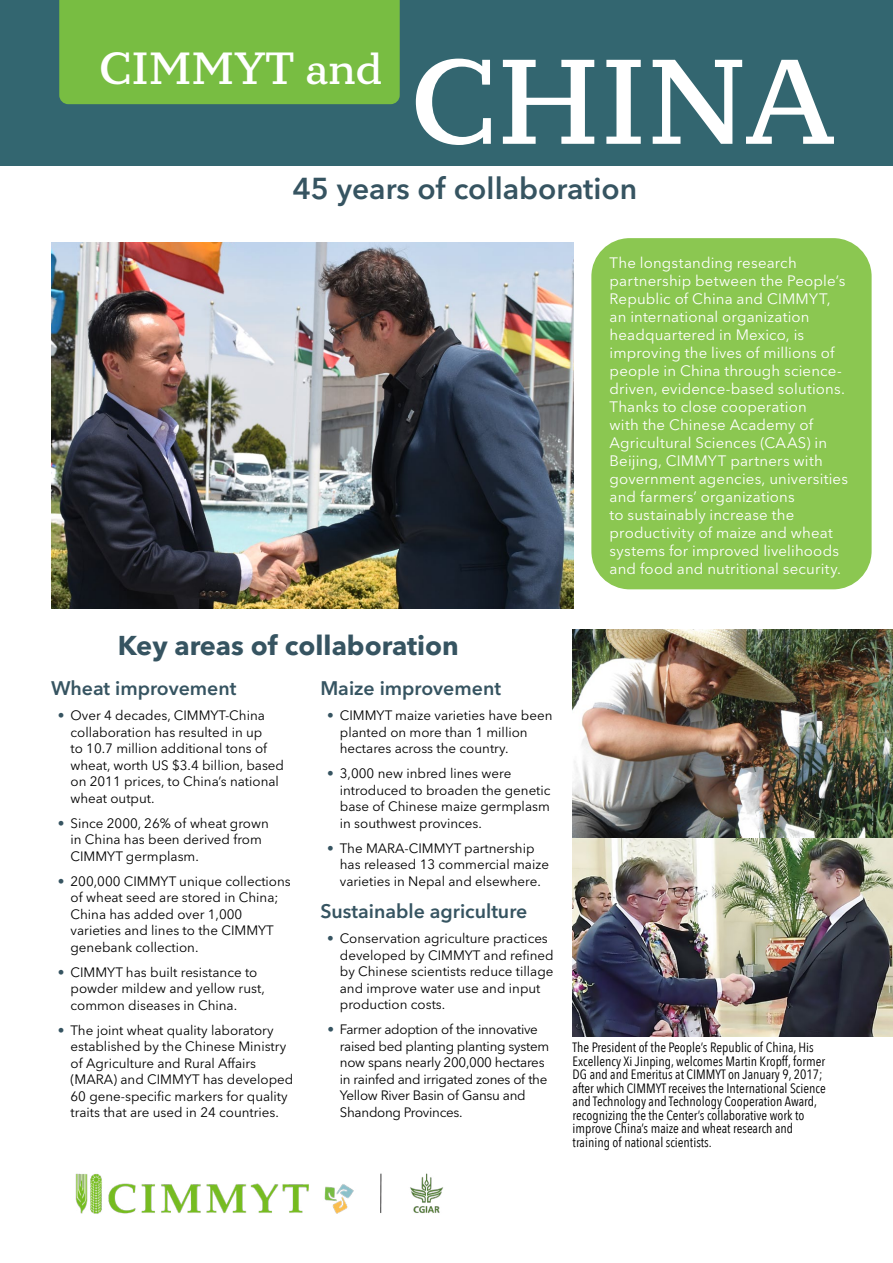
<style>
.page{position:relative;width:893px;height:1263px;background:#fff}
.page>*{position:absolute;margin:0;border:0;box-sizing:border-box;transform-origin:0 0}
.t1{font:500 120px "Circe Slab C";color:#fff}
.t2{font:500 45px "Circe Slab C";color:#fff}
.t3{font:600 30px "Avenir Next LT Pro";color:#365461}
.t4{font:700 27px "Avenir Next LT Pro";color:#365461}
.t5{font:600 19.5px "Avenir Next LT Pro";color:#365461}
.t6{font:15px/18px "Avenir Next LT Pro";letter-spacing:.01em;color:#fff}
.t7{font:13.5px/16.5px "Avenir Next LT Pro";color:#000}
.t8{font:13.5px/13.5px "Avenir Next Condensed";color:#000}
.t9{font:13.5px/16.5px "Avenir Next LT Pro";letter-spacing:-.02em;color:#000}
.s1{color:#365461}
</style>
<div class="page">
<img style="left:51px;top:242px;width:523px;height:366px">
<div style="left:0;top:0;width:893px;height:165px;background:#336670"></div>
<div style="left:591px;top:238px;width:281px;height:351px;background:#8bc751;border-radius:38px"></div>
<img style="left:573px;top:629px;width:320px;height:407px">
<div style="left:59px;top:0;width:341px;height:104px;background:#78bd42"></div>
<img style="left:75px;top:1173px;width:368px;height:41px">
<h2 class="t2" style="left:99px;top:43px;width:284px">CIMMYT and</h2>
<h1 class="t1" style="left:410px;top:34px;width:426px">CHINA</h1>
<h3 class="t3" style="left:293px;top:170px;width:346px">45 years of collaboration</h3>
<p class="t6" style="left:610px;top:253px;width:240px">The longstanding research partnership between the People’s<br>Republic of China and CIMMYT, an international organization headquartered in Mexico, is improving the lives of millions of people in China through science&shy;driven, evidence-based solutions.<br>Thanks to close cooperation<br>with the Chinese Academy of<br>Agricultural Sciences (CAAS) in<br>Beijing, CIMMYT partners with government agencies, universities and farmers’ organizations<br>to sustainably increase the productivity of maize and wheat systems for improved livelihoods and food and nutritional security.</p>
<h3 class="t4" style="left:118px;top:629px;width:342px">Key areas of collaboration</h3>
<h3 class="t5" style="left:51px;top:676px;width:187px">Wheat improvement</h3>
<p class="t7" style="left:71px;top:707px;width:215px;text-indent:-13px"><span class="s1">•</span> Over 4 decades, CIMMYT-China collaboration has resulted in up<br>to 10.7 million additional tons of wheat, worth US $3.4 billion, based on 2011 prices, to China’s national wheat output.</p>
<p class="t7" style="left:71px;top:815px;width:200px;text-indent:-13px"><span class="s1">•</span> Since 2000, 26% of wheat grown in China has been derived from<br>CIMMYT germplasm.</p>
<p class="t7" style="left:71px;top:873px;width:222px;text-indent:-13px"><span class="s1">•</span> 200,000 CIMMYT unique collections of wheat seed are stored in China;<br>China has added over 1,000 varieties and lines to the CIMMYT genebank collection.</p>
<p class="t7" style="left:71px;top:964px;width:196px;text-indent:-13px"><span class="s1">•</span> CIMMYT has built resistance to powder mildew and yellow rust, common diseases in China.</p>
<p class="t7" style="left:71px;top:1022px;width:224px;text-indent:-13px"><span class="s1">•</span> The joint wheat quality laboratory established by the Chinese Ministry of Agriculture and Rural Affairs (MARA) and CIMMYT has developed 60 gene-specific markers for quality traits that are used in 24 countries.</p>
<h3 class="t5" style="left:320px;top:676px;width:182px">Maize improvement</h3>
<p class="t7" style="left:340px;top:707px;width:214px;text-indent:-13px"><span class="s1">•</span> CIMMYT maize varieties have been planted on more than 1 million hectares across the country.</p>
<p class="t7" style="left:340px;top:765px;width:212px;text-indent:-13px"><span class="s1">•</span> 3,000 new inbred lines were introduced to broaden the genetic base of Chinese maize germplasm in southwest provinces.</p>
<p class="t7" style="left:340px;top:840px;width:211px;text-indent:-13px"><span class="s1">•</span> The MARA-CIMMYT partnership has released 13 commercial maize varieties in Nepal and elsewhere.</p>
<h3 class="t5" style="left:320px;top:899px;width:208px">Sustainable agriculture</h3>
<p class="t7" style="left:340px;top:930px;width:215px;text-indent:-13px"><span class="s1">•</span> Conservation agriculture practices developed by CIMMYT and refined by Chinese scientists reduce tillage and improve water use and input production costs.</p>
<p class="t9" style="left:340px;top:1021px;width:211px;text-indent:-12px"><span class="s1">•</span> Farmer adoption of the innovative raised bed planting planting system now spans nearly 200,000 hectares in rainfed and irrigated zones of the<br>Yellow River Basin of Gansu and<br>Shandong Provinces.</p>
<p class="t8" style="left:573px;top:1040px;width:255px">The President of the People’s Republic of China, His Excellency Xi Jinping, welcomes Martin Kropff, former DG and and Emeritus at CIMMYT on January 9, 2017; after which CIMMYT receives the International Science and Technology and Technology Cooperation Award, recognizing the the Center’s collaborative work to improve China’s maize and wheat research and training of national scientists.</p>
</div>
